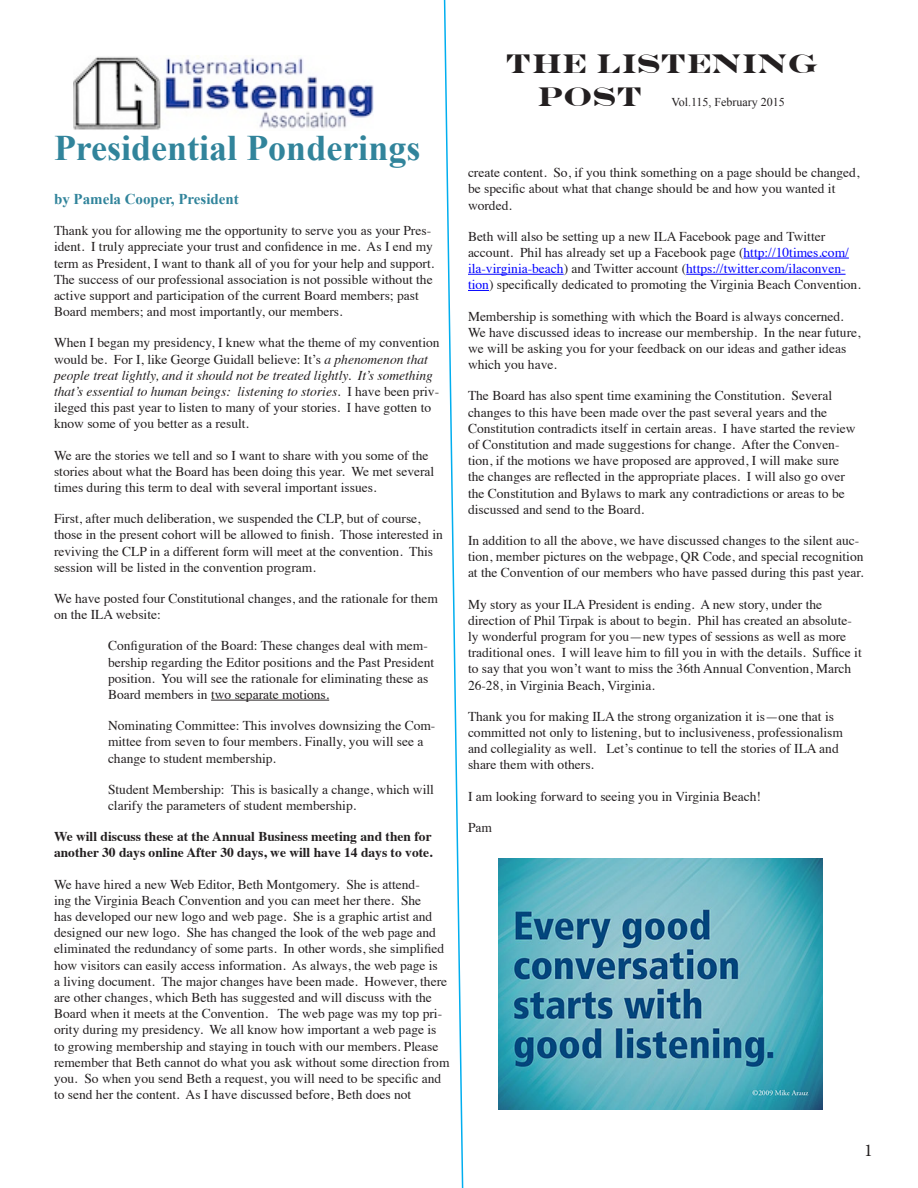
<style>
.page{position:relative;width:918px;height:1188px;background:#fff}
.page>*{position:absolute;margin:0;border:0;box-sizing:border-box;transform-origin:0 0}
.t1{font:700 36px "Times New Roman";color:#31849b}
.t2{font:700 27px "Engravers";color:#231f20}
.t3{font:18px "Minion Pro";color:#231f20}
.t4{font:700 15px "Times New Roman";color:#31849b}
.t5{font:13.5px/16.2px "Times";color:#231f20}
.t6{font:700 13.5px/16.2px "Times";color:#231f20}
.t7{font:12px "Times New Roman";color:#231f20}
.s1{font-style:italic}
.s2{color:#00f}
</style>
<div class="page">
<img style="left:74px;top:55px;width:300px;height:75px">
<hr style="left:211px;top:700px;width:118px;height:1px;background:#231f20">
<hr style="left:744px;top:258px;width:105px;height:1px;background:#00f">
<hr style="left:468px;top:274px;width:96px;height:1px;background:#00f">
<hr style="left:686px;top:274px;width:160px;height:1px;background:#00f">
<img style="left:499px;top:859px;width:324px;height:250px">
<svg style="left:443px;top:0;width:46px;height:1188px"></svg>
<p class="t1" style="left:54px;top:123px;width:368px">Presidential Ponderings</p>
<p class="t4" style="left:54px;top:189px;width:186px">by Pamela Cooper, President</p>
<p class="t5" style="left:54px;top:221px;width:382px">Thank you for allowing me the opportunity to serve you as your Pres&shy;ident. I truly appreciate your trust and confidence in me. As I end my term as President, I want to thank all of you for your help and support.<br>The success of our professional association is not possible without the active support and participation of the current Board members; past Board members; and most importantly, our members.</p>
<p class="t5" style="left:54px;top:334px;width:387px">When I began my presidency, I knew what the theme of my convention would be. For I, like George Guidall believe: It’s <span class="s1">a phenomenon that people treat lightly, and it should not be treated lightly. It’s something that’s essential to human beings: listening to stories</span>. I have been priv&shy;ileged this past year to listen to many of your stories. I have gotten to know some of you better as a result.</p>
<p class="t5" style="left:54px;top:446px;width:382px">We are the stories we tell and so I want to share with you some of the stories about what the Board has been doing this year. We met several times during this term to deal with several important issues.</p>
<p class="t5" style="left:54px;top:509px;width:390px">First, after much deliberation, we suspended the CLP, but of course, those in the present cohort will be allowed to finish. Those interested in reviving the CLP in a different form will meet at the convention. This session will be listed in the convention program.</p>
<p class="t5" style="left:54px;top:589px;width:385px">We have posted four Constitutional changes, and the rationale for them on the ILA website:</p>
<p class="t5" style="left:108px;top:637px;width:328px">Configuration of the Board: These changes deal with mem&shy;bership regarding the Editor positions and the Past President position. You will see the rationale for eliminating these as Board members in two separate motions.</p>
<p class="t5" style="left:108px;top:716px;width:329px">Nominating Committee: This involves downsizing the Com&shy;mittee from seven to four members. Finally, you will see a change to student membership.</p>
<p class="t5" style="left:108px;top:780px;width:327px">Student Membership: This is basically a change, which will clarify the parameters of student membership.</p>
<p class="t6" style="left:54px;top:827px;width:380px">We will discuss these at the Annual Business meeting and then for another 30 days online After 30 days, we will have 14 days to vote.</p>
<p class="t5" style="left:54px;top:875px;width:397px">We have hired a new Web Editor, Beth Montgomery. She is attend-<br>ing the Virginia Beach Convention and you can meet her there. She<br>has developed our new logo and web page. She is a graphic artist and designed our new logo. She has changed the look of the web page and eliminated the redundancy of some parts. In other words, she simplified how visitors can easily access information. As always, the web page is<br>a living document. The major changes have been made. However, there are other changes, which Beth has suggested and will discuss with the Board when it meets at the Convention. The web page was my top pri&shy;ority during my presidency. We all know how important a web page is to growing membership and staying in touch with our members. Please remember that Beth cannot do what you ask without some direction from you. So when you send Beth a request, you will need to be specific and to send her the content. As I have discussed before, Beth does not</p>
<p class="t2" style="left:505px;top:48px;width:314px">THE LISTENING</p>
<p class="t2" style="left:538px;top:80px;width:106px">POST</p>
<p class="t7" style="left:672px;top:93px;width:115px">Vol.115, February 2015</p>
<p class="t5" style="left:468px;top:163px;width:393px">create content. So, if you think something on a page should be changed, be specific about what that change should be and how you wanted it worded.</p>
<p class="t5" style="left:468px;top:227px;width:394px">Beth will also be setting up a new ILA Facebook page and Twitter account. Phil has already set up a Facebook page (<span class="s2">http://10times.com/ ila-virginia-beach</span>) and Twitter account (<span class="s2">https://twitter.com/ilaconven&shy;tion</span>) specifically dedicated to promoting the Virginia Beach Convention.</p>
<p class="t5" style="left:468px;top:307px;width:394px">Membership is something with which the Board is always concerned.<br>We have discussed ideas to increase our membership. In the near future, we will be asking you for your feedback on our ideas and gather ideas which you have.</p>
<p class="t5" style="left:468px;top:387px;width:389px">The Board has also spent time examining the Constitution. Several changes to this have been made over the past several years and the Constitution contradicts itself in certain areas. I have started the review of Constitution and made suggestions for change. After the Conven&shy;tion, if the motions we have proposed are approved, I will make sure the changes are reflected in the appropriate places. I will also go over the Constitution and Bylaws to mark any contradictions or areas to be discussed and send to the Board.</p>
<p class="t5" style="left:468px;top:531px;width:397px">In addition to all the above, we have discussed changes to the silent auc&shy;tion, member pictures on the webpage, QR Code, and special recognition at the Convention of our members who have passed during this past year.</p>
<p class="t5" style="left:468px;top:595px;width:395px">My story as your ILA President is ending. A new story, under the direction of Phil Tirpak is about to begin. Phil has created an absolute&shy;ly wonderful program for you—new types of sessions as well as more traditional ones. I will leave him to fill you in with the details. Suffice it to say that you won’t want to miss the 36th Annual Convention, March 26-28, in Virginia Beach, Virginia.</p>
<p class="t5" style="left:468px;top:707px;width:377px">Thank you for making ILA the strong organization it is—one that is committed not only to listening, but to inclusiveness, professionalism and collegiality as well. Let’s continue to tell the stories of ILA and share them with others.</p>
<p class="t5" style="left:468px;top:787px;width:295px">I am looking forward to seeing you in Virginia Beach!</p>
<p class="t5" style="left:468px;top:818px;width:26px">Pam</p>
<p class="t3" style="left:864px;top:1138px;width:10px">1</p>
</div>
